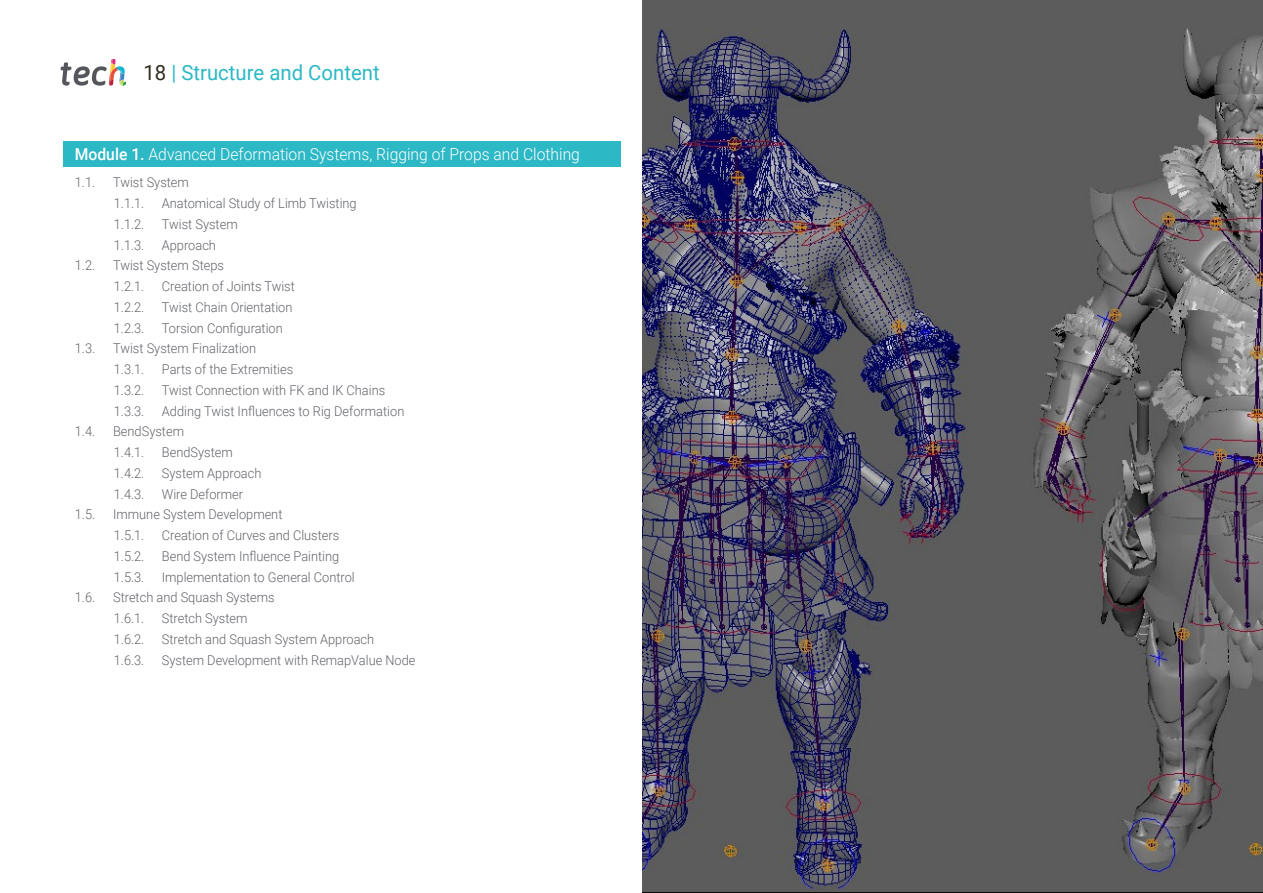
<style>
.page{position:relative;width:1263px;height:893px;background:#fff}
.page>*{position:absolute;margin:0;border:0;box-sizing:border-box;transform-origin:0 0}
.t1{font:21px "Roboto";color:#2db8c5}
.t2{font:300 16.5px "Roboto";color:#fff;scale:.95 1}
.t3{font:300 13.5px/20.7px "Roboto";color:#61646a;scale:.95 1}
.s1{color:#312e20}
.s2{font-weight:500}
</style>
<div class="page">
<div style="left:64px;top:141px;width:557px;height:25px;background:#2db8c5"></div>
<img style="left:642px;top:0;width:621px;height:893px">
<svg style="left:61px;top:59px;width:65px;height:27px"></svg>
<h1 class="t1" style="left:144px;top:57px;width:238px"><span class="s1">18</span> | Structure and Content</h1>
<p class="t2" style="left:75px;top:143px;width:533px"><span class="s2">Module 1.</span> Advanced Deformation Systems, Rigging of Props and Clothing</p>
<p class="t3" style="left:75px;top:172px;width:23px">1.1.</p>
<p class="t3" style="left:113px;top:172px;width:81px">Twist System<br>1.1.1.</p>
<p class="t3" style="left:162px;top:192px;width:207px">Anatomical Study of Limb Twisting</p>
<p class="t3" style="left:114px;top:213px;width:34px">1.1.2.</p>
<p class="t3" style="left:162px;top:213px;width:81px">Twist System</p>
<p class="t3" style="left:114px;top:234px;width:34px">1.1.3.</p>
<p class="t3" style="left:162px;top:234px;width:58px">Approach</p>
<p class="t3" style="left:75px;top:255px;width:23px">1.2.</p>
<p class="t3" style="left:113px;top:255px;width:118px">Twist System Steps<br>1.2.1.</p>
<p class="t3" style="left:162px;top:275px;width:141px">Creation of Joints Twist</p>
<p class="t3" style="left:114px;top:296px;width:34px">1.2.2.</p>
<p class="t3" style="left:162px;top:296px;width:139px">Twist Chain Orientation</p>
<p class="t3" style="left:114px;top:317px;width:34px">1.2.3.</p>
<p class="t3" style="left:162px;top:317px;width:129px">Torsion Configuration</p>
<p class="t3" style="left:75px;top:338px;width:23px">1.3.</p>
<p class="t3" style="left:113px;top:338px;width:152px">Twist System Finalization<br>1.3.1.</p>
<p class="t3" style="left:162px;top:358px;width:140px">Parts of the Extremities</p>
<p class="t3" style="left:114px;top:379px;width:34px">1.3.2.</p>
<p class="t3" style="left:162px;top:379px;width:237px">Twist Connection with FK and IK Chains</p>
<p class="t3" style="left:114px;top:400px;width:34px">1.3.3.</p>
<p class="t3" style="left:162px;top:400px;width:257px">Adding Twist Influences to Rig Deformation</p>
<p class="t3" style="left:75px;top:421px;width:23px">1.4.</p>
<p class="t3" style="left:113px;top:421px;width:76px">BendSystem<br>1.4.1.</p>
<p class="t3" style="left:162px;top:441px;width:76px">BendSystem</p>
<p class="t3" style="left:114px;top:462px;width:34px">1.4.2.</p>
<p class="t3" style="left:162px;top:462px;width:106px">System Approach</p>
<p class="t3" style="left:114px;top:483px;width:34px">1.4.3.</p>
<p class="t3" style="left:162px;top:483px;width:87px">Wire Deformer</p>
<p class="t3" style="left:75px;top:504px;width:23px">1.5.</p>
<p class="t3" style="left:113px;top:504px;width:180px">Immune System Development<br>1.5.1.</p>
<p class="t3" style="left:162px;top:524px;width:188px">Creation of Curves and Clusters</p>
<p class="t3" style="left:114px;top:545px;width:34px">1.5.2.</p>
<p class="t3" style="left:162px;top:545px;width:188px">Bend System Influence Painting</p>
<p class="t3" style="left:114px;top:566px;width:34px">1.5.3.</p>
<p class="t3" style="left:162px;top:566px;width:205px">Implementation to General Control</p>
<p class="t3" style="left:75px;top:587px;width:23px">1.6.</p>
<p class="t3" style="left:113px;top:587px;width:172px">Stretch and Squash Systems<br>1.6.1.</p>
<p class="t3" style="left:162px;top:607px;width:92px">Stretch System</p>
<p class="t3" style="left:114px;top:628px;width:34px">1.6.2.</p>
<p class="t3" style="left:162px;top:628px;width:225px">Stretch and Squash System Approach</p>
<p class="t3" style="left:114px;top:649px;width:34px">1.6.3.</p>
<p class="t3" style="left:162px;top:649px;width:268px">System Development with RemapValue Node</p>
</div>
